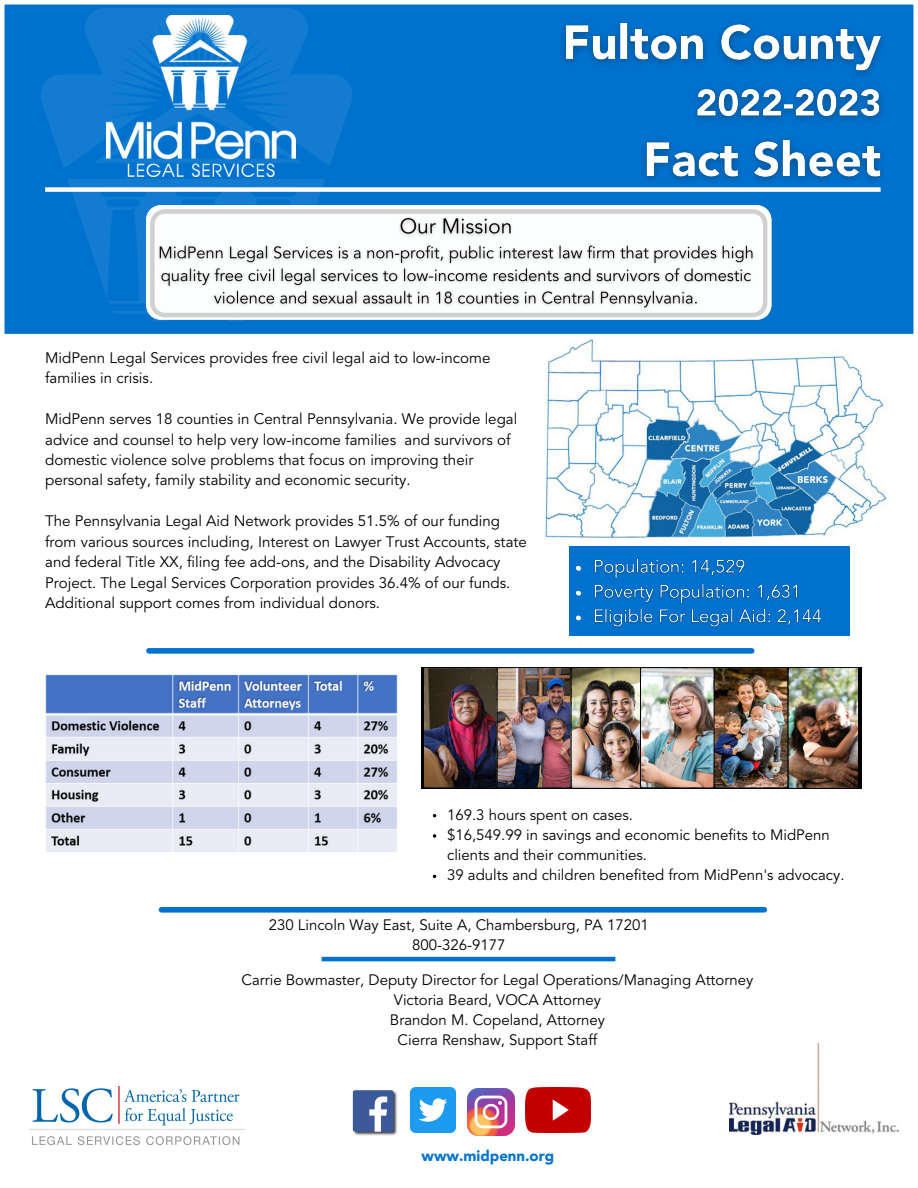
<style>
.page{position:relative;width:918px;height:1188px;background:#fff}
.page>*{position:absolute;margin:0;border:0;box-sizing:border-box;transform-origin:0 0}
.t1{font:15.15px/20.4px "Avenir LT Std";color:#000}
.t2{font:15px/20.2px "Avenir LT Std";color:#000}
.t3{font:900 15px "Avenir LT Std";color:#0072ce}
</style>
<div class="page">
<div style="left:4px;top:4px;width:910px;height:330px;background:#0072ce"></div>
<img style="left:4px;top:8px;width:511px;height:321px">
<img style="left:106px;top:15px;width:189px;height:161px">
<svg style="left:146px;top:205px;width:625px;height:115px"></svg>
<svg style="left:150px;top:209px;width:617px;height:108px;background:#d6d6d4"></svg>
<div style="left:45px;top:187px;width:836px;height:5px;background:#fff"></div>
<img style="left:544px;top:339px;width:343px;height:208px">
<div style="left:570px;top:547px;width:280px;height:89px;background:#0072ce"></div>
<img style="left:575px;top:558px;width:247px;height:96px">
<div style="left:149px;top:648px;width:603px;height:6px;background:#0072ce"></div>
<div style="left:422px;top:667px;width:440px;height:122px;background:linear-gradient(to bottom,#000,#000)"></div>
<img style="left:424px;top:667px;width:216px;height:121px">
<img style="left:642px;top:667px;width:216px;height:121px">
<div style="left:162px;top:907px;width:602px;height:6px;background:#0072ce"></div>
<hr style="left:322px;top:957px;width:293px;height:4px;background:#0072ce">
<img style="left:30px;top:1086px;width:215px;height:59px">
<img style="left:468px;top:1089px;width:46px;height:46px">
<img style="left:352px;top:1090px;width:46px;height:46px">
<img style="left:410px;top:1087px;width:45px;height:46px">
<img style="left:526px;top:1087px;width:64px;height:46px">
<img style="left:730px;top:1043px;width:169px;height:91px">
<img style="left:45px;top:674px;width:353px;height:178px">
<img style="left:553px;top:12px;width:341px;height:179px">
<img style="left:153px;top:212px;width:607px;height:103px">
<svg style="left:433px;top:834px;width:3px;height:4px"></svg>
<p class="t1" style="left:45px;top:349px;width:447px">MidPenn Legal Services provides free civil legal aid to low-income families in crisis.</p>
<p class="t1" style="left:45px;top:410px;width:474px">MidPenn serves 18 counties in Central Pennsylvania. We provide legal advice and counsel to help very low-income families and survivors of domestic violence solve problems that focus on improving their personal safety, family stability and economic security.</p>
<p class="t1" style="left:45px;top:512px;width:483px">The Pennsylvania Legal Aid Network provides 51.5% of our funding from various sources including, Interest on Lawyer Trust Accounts, state and federal Title XX, filing fee add-ons, and the Disability Advocacy Project. The Legal Services Corporation provides 36.4% of our funds.<br>Additional support comes from individual donors.</p>
<p class="t2" style="left:447px;top:806px;width:187px">169.3 hours spent on cases.</p>
<p class="t2" style="left:447px;top:826px;width:384px">$16,549.99 in savings and economic benefits to MidPenn clients and their communities.</p>
<p class="t2" style="left:447px;top:866px;width:399px">39 adults and children benefited from MidPenn's advocacy.</p>
<p class="t2" style="left:269px;top:916px;width:381px">230 Lincoln Way East, Suite A, Chambersburg, PA 17201</p>
<p class="t2" style="left:412px;top:936px;width:95px">800-326-9177</p>
<p class="t2" style="left:241px;top:971px;width:513px">Carrie Bowmaster, Deputy Director for Legal Operations/Managing Attorney</p>
<p class="t2" style="left:394px;top:991px;width:209px">Victoria Beard, VOCA Attorney</p>
<p class="t2" style="left:390px;top:1011px;width:216px">Brandon M. Copeland, Attorney</p>
<p class="t2" style="left:398px;top:1031px;width:201px">Cierra Renshaw, Support Staff</p>
<p class="t3" style="left:422px;top:1149px;width:134px">www.midpenn.org</p>
</div>
